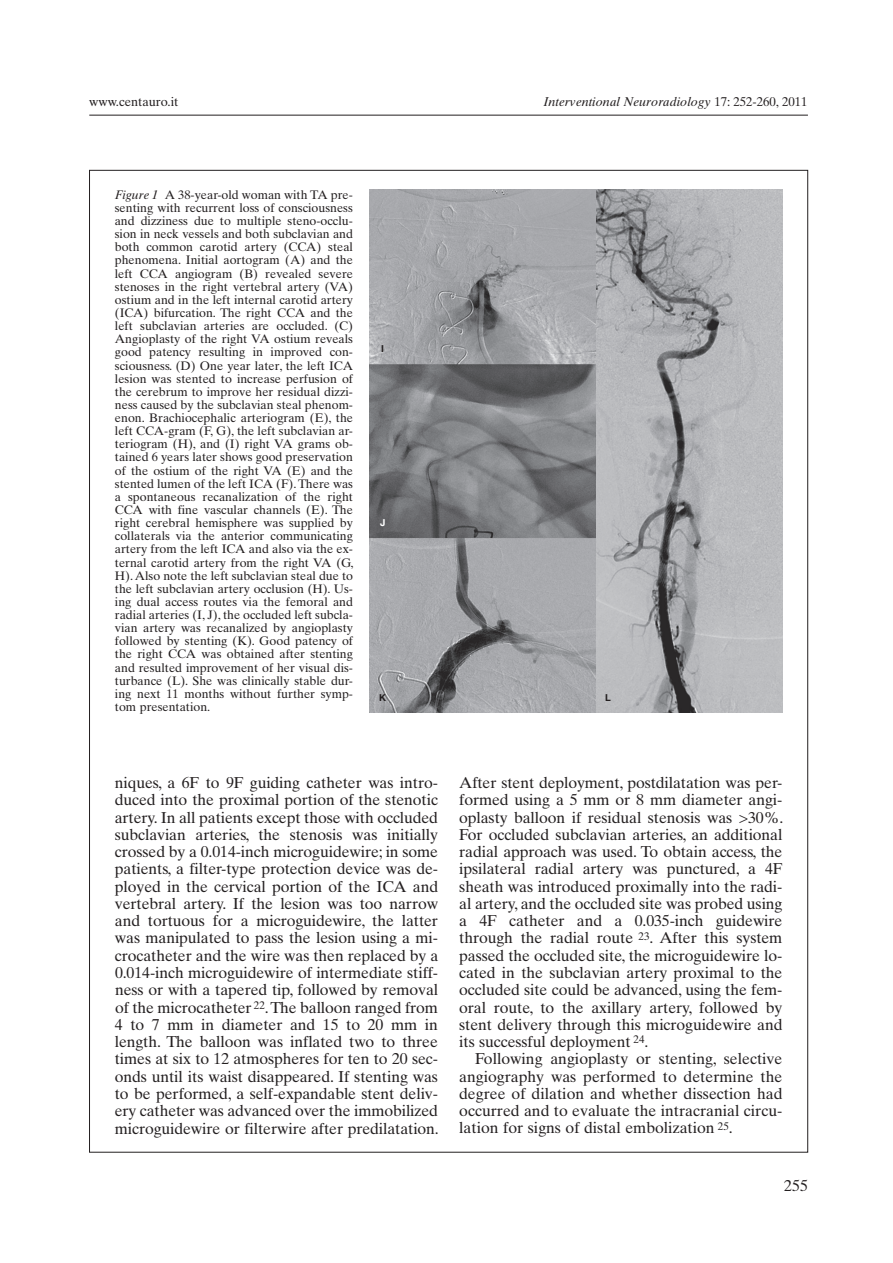
<style>
.page{position:relative;width:893px;height:1263px;background:#fff}
.page>*{position:absolute;margin:0;border:0;box-sizing:border-box;transform-origin:0 0}
.t1{font:15.75px/17.2px "Times Ten";letter-spacing:-.005em;color:#231f20;text-align:justify}
.t2{font:italic 12.75px "Times Ten";color:#231f20}
.t3{font:12.75px "Times Ten";color:#231f20}
.t4{font:12.3px/13.2px "Times Ten";color:#231f20;text-align:justify}
.t5{font:700 9.6px "Helvetica Neue";color:#231f20}
.t6{font:700 9.6px "Helvetica Neue";color:#fff}
.s1{font-style:normal}
.s2{font-style:italic}
</style>
<div class="page">
<hr style="left:89px;top:115px;width:719px;height:1px;background:#231f20">
<img style="left:595px;top:189px;width:187px;height:523px">
<img style="left:370px;top:189px;width:225px;height:523px">
<p class="t3" style="left:89px;top:94px;width:91px">www.centauro.it</p>
<p class="t2" style="left:543px;top:95px;width:266px">Interventional Neuroradiology <span class="s1">17: 252-260, 2011</span></p>
<p class="t4" style="left:115px;top:188px;width:240px"><span class="s2">Figure 1</span> A 38-year-old woman with TA pre&shy;senting with recurrent loss of consciousness and dizziness due to multiple steno-occlu&shy;sion in neck vessels and both subclavian and both common carotid artery (CCA) steal phenomena. Initial aortogram (A) and the left CCA angiogram (B) revealed severe stenoses in the right vertebral artery (VA) ostium and in the left internal carotid artery (ICA) bifurcation. The right CCA and the left subclavian arteries are occluded. (C)<br>Angioplasty of the right VA ostium reveals good patency resulting in improved con&shy;sciousness. (D) One year later, the left ICA lesion was stented to increase perfusion of the cerebrum to improve her residual dizzi&shy;ness caused by the subclavian steal phenom&shy;enon. Brachiocephalic arteriogram (E), the left CCA-gram (F, G), the left subclavian ar&shy;teriogram (H), and (I) right VA grams ob&shy;tained 6 years later shows good preservation of the ostium of the right VA (E) and the stented lumen of the left ICA (F). There was a spontaneous recanalization of the right CCA with fine vascular channels (E). The right cerebral hemisphere was supplied by collaterals via the anterior communicating artery from the left ICA and also via the ex&shy;ternal carotid artery from the right VA (G, H).Also note the left subclavian steal due to the left subclavian artery occlusion (H). Us&shy;ing dual access routes via the femoral and radial arteries (I, J), the occluded left subcla&shy;vian artery was recanalized by angioplasty followed by stenting (K). Good patency of the right CCA was obtained after stenting and resulted improvement of her visual dis&shy;turbance (L). She was clinically stable dur&shy;ing next 11 months without further symp&shy;tom presentation.</p>
<p class="t5" style="left:381px;top:343px;width:4px">I</p>
<p class="t6" style="left:380px;top:517px;width:7px">J</p>
<p class="t5" style="left:379px;top:692px;width:8px">K</p>
<p class="t5" style="left:605px;top:692px;width:7px">L</p>
<p class="t1" style="left:115px;top:774px;width:326px">niques, a 6F to 9F guiding catheter was intro&shy;duced into the proximal portion of the stenotic artery. In all patients except those with occluded subclavian arteries, the stenosis was initially crossed by a 0.014-inch microguidewire; in some patients, a filter-type protection device was de&shy;ployed in the cervical portion of the ICA and vertebral artery. If the lesion was too narrow and tortuous for a microguidewire, the latter was manipulated to pass the lesion using a mi&shy;crocatheter and the wire was then replaced by a 0.014-inch microguidewire of intermediate stiff&shy;ness or with a tapered tip, followed by removal of the microcatheter <sup>22</sup>. The balloon ranged from 4 to 7 mm in diameter and 15 to 20 mm in length. The balloon was inflated two to three times at six to 12 atmospheres for ten to 20 sec&shy;onds until its waist disappeared. If stenting was to be performed, a self-expandable stent deliv&shy;ery catheter was advanced over the immobilized microguidewire or filterwire after predilatation.</p>
<p class="t1" style="left:459px;top:774px;width:326px">After stent deployment, postdilatation was per&shy;formed using a 5 mm or 8 mm diameter angi&shy;oplasty balloon if residual stenosis was &gt;30%.<br>For occluded subclavian arteries, an additional radial approach was used. To obtain access, the ipsilateral radial artery was punctured, a 4F sheath was introduced proximally into the radi&shy;al artery, and the occluded site was probed using a 4F catheter and a 0.035-inch guidewire through the radial route <sup>23</sup>. After this system passed the occluded site, the microguidewire lo&shy;cated in the subclavian artery proximal to the occluded site could be advanced, using the fem&shy;oral route, to the axillary artery, followed by stent delivery through this microguidewire and its successful deployment <sup>24</sup>.</p>
<p class="t1" style="left:459px;top:1050px;width:325px;text-indent:16px">Following angioplasty or stenting, selective angiography was performed to determine the degree of dilation and whether dissection had occurred and to evaluate the intracranial circu&shy;lation for signs of distal embolization <sup>25</sup>.</p>
<p class="t1" style="left:784px;top:1176px;width:25px">255</p>
</div>
